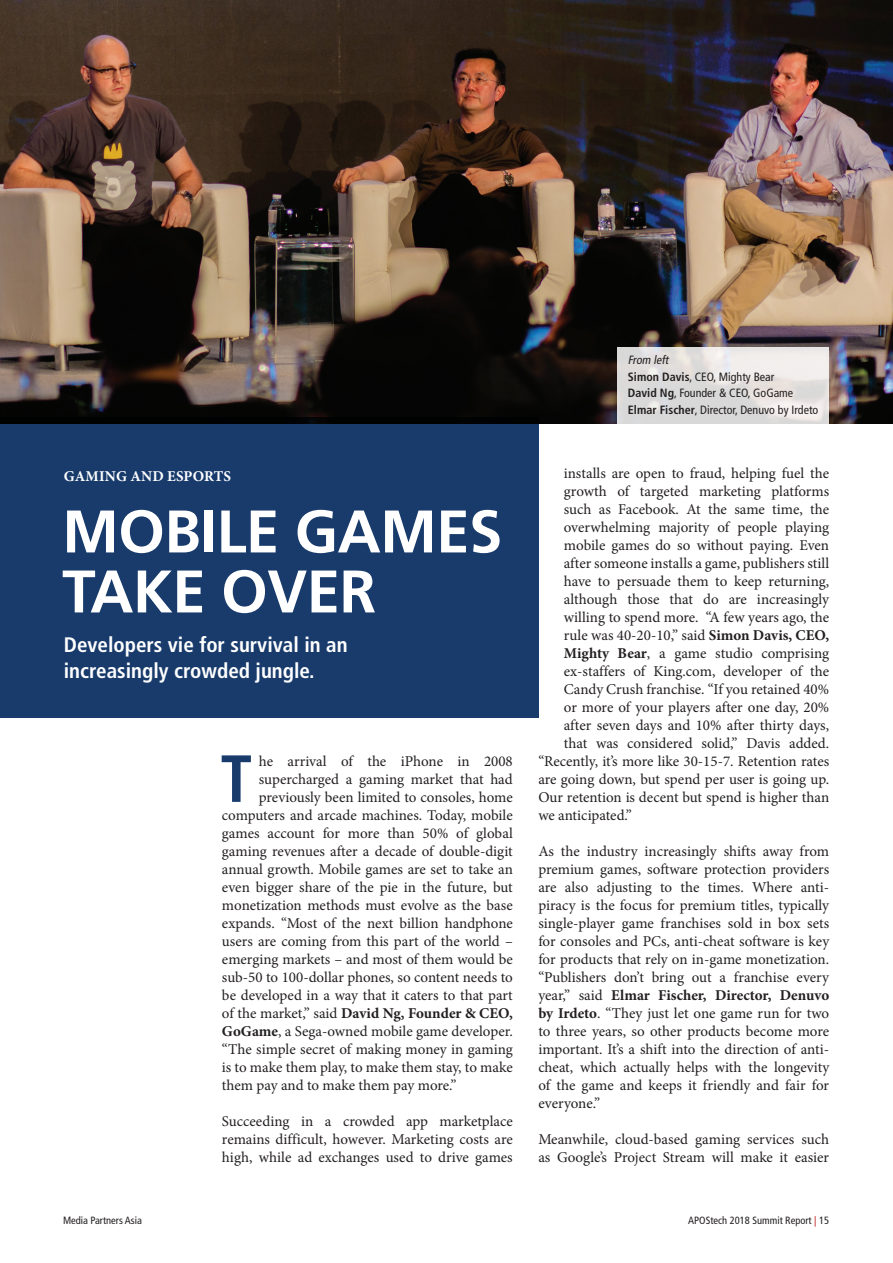
<style>
.page{position:relative;width:893px;height:1263px;background:#fff}
.page>*{position:absolute;margin:0;border:0;box-sizing:border-box;transform-origin:0 0}
.t1{font:700 condensed 66.6px "Frutiger LT Std";color:#183b6c}
.t2{font:700 60px/60px "Frutiger LT Std";letter-spacing:-.01em;color:#fff}
.t3{font:700 condensed 21px/25.5px "Frutiger LT Std";color:#fff}
.t4{font:15px/18px "Minion Pro";letter-spacing:-.005em;color:#231f20;text-align:justify}
.t5{font:700 15px "Minion Pro";color:#231f20}
.t6{font:700 15px "Minion Pro";letter-spacing:.01em;color:#fff}
.t7{font:condensed 12px/16.5px "Frutiger LT Std";color:#231f20}
.t8{font:condensed 10.5px "Frutiger LT Std";color:#231f20}
.s1{font-weight:400}
.s2{font-weight:700}
.s3{font-style:italic}
.s4{color:#be1e23}
</style>
<div class="page">
<img style="left:0;top:0;width:893px;height:424px">
<div style="left:0;top:417px;width:538px;height:301px;background:#183b6c"></div>
<svg style="left:617px;top:347px;width:212px;height:77px;background:#e3e0df"></svg>
<p class="t6" style="left:64px;top:466px;width:169px">GAMING AND ESPORTS</p>
<h2 class="t2" style="left:62px;top:502px;width:442px">MOBILE GAMES<br>TAKE OVER</h2>
<h3 class="t3" style="left:64px;top:632px;width:285px">Developers vie for survival in an increasingly crowded jungle.</h3>
<p class="t4" style="left:259px;top:752px;width:255px">he arrival of the iPhone in 2008</p>
<p class="t4" style="left:259px;top:770px;width:255px">supercharged a gaming market that had</p>
<p class="t4" style="left:259px;top:788px;width:255px">previously been limited to consoles, home</p>
<p class="t4" style="left:222px;top:806px;width:292px">computers and arcade machines. Today, mobile</p>
<p class="t4" style="left:222px;top:824px;width:292px">games account for more than 50% of global</p>
<p class="t4" style="left:222px;top:842px;width:292px">gaming revenues after a decade of double-digit</p>
<p class="t4" style="left:222px;top:860px;width:292px">annual growth. Mobile games are set to take an</p>
<p class="t4" style="left:222px;top:878px;width:292px">even bigger share of the pie in the future, but</p>
<p class="t4" style="left:222px;top:896px;width:292px">monetization methods must evolve as the base</p>
<p class="t4" style="left:222px;top:914px;width:292px">expands. “Most of the next billion handphone</p>
<p class="t4" style="left:222px;top:932px;width:292px">users are coming from this part of the world –</p>
<p class="t4" style="left:222px;top:950px;width:292px">emerging markets – and most of them would be</p>
<p class="t4" style="left:222px;top:968px;width:292px">sub-50 to 100-dollar phones, so content needs to</p>
<p class="t4" style="left:222px;top:986px;width:292px">be developed in a way that it caters to that part</p>
<p class="t5" style="left:222px;top:1002px;width:292px"><span class="s1">of the market,” said</span> David Ng, Founder &amp; CEO,</p>
<p class="t4" style="left:222px;top:1022px;width:292px"><span class="s2">GoGame</span>, a Sega-owned mobile game developer.</p>
<p class="t4" style="left:222px;top:1040px;width:292px">“The simple secret of making money in gaming</p>
<p class="t4" style="left:222px;top:1058px;width:292px">is to make them play, to make them stay, to make</p>
<p class="t4" style="left:222px;top:1076px;width:236px">them pay and to make them pay more.”</p>
<p class="t4" style="left:222px;top:1112px;width:292px">Succeeding in a crowded app marketplace remains difficult, however. Marketing costs are high, while ad exchanges used to drive games</p>
<h1 class="t1" style="left:220px;top:739px;width:34px">T</h1>
<p class="t7" style="left:628px;top:352px;width:192px"><span class="s3">From left<br></span><span class="s2">Simon Davis</span>, CEO, Mighty Bear<br><span class="s2">David Ng</span>, Founder &amp; CEO, GoGame<br><span class="s2">Elmar Fischer</span>, Director, Denuvo by Irdeto</p>
<p class="t4" style="left:564px;top:464px;width:267px">installs are open to fraud, helping fuel the</p>
<p class="t4" style="left:564px;top:482px;width:267px">growth of targeted marketing platforms</p>
<p class="t4" style="left:564px;top:500px;width:267px">such as Facebook. At the same time, the</p>
<p class="t4" style="left:564px;top:518px;width:267px">overwhelming majority of people playing</p>
<p class="t4" style="left:564px;top:536px;width:267px">mobile games do so without paying. Even</p>
<p class="t4" style="left:564px;top:554px;width:267px">after someone installs a game, publishers still</p>
<p class="t4" style="left:564px;top:572px;width:267px">have to persuade them to keep returning,</p>
<p class="t4" style="left:564px;top:590px;width:267px">although those that do are increasingly</p>
<p class="t4" style="left:564px;top:608px;width:267px">willing to spend more. “A few years ago, the</p>
<p class="t4" style="left:564px;top:626px;width:267px">rule was 40-20-10,” said <span class="s2">Simon Davis, CEO,</span></p>
<p class="t4" style="left:564px;top:644px;width:267px"><span class="s2">Mighty Bear</span>, a game studio comprising</p>
<p class="t4" style="left:564px;top:662px;width:267px">ex-staffers of King.com, developer of the</p>
<p class="t4" style="left:564px;top:680px;width:267px">Candy Crush franchise. “If you retained 40%</p>
<p class="t4" style="left:564px;top:698px;width:267px">or more of your players after one day, 20%</p>
<p class="t4" style="left:564px;top:716px;width:267px">after seven days and 10% after thirty days,</p>
<p class="t4" style="left:564px;top:734px;width:267px">that was considered solid,” Davis added.</p>
<p class="t4" style="left:538px;top:752px;width:292px">“Recently, it’s more like 30-15-7. Retention rates</p>
<p class="t4" style="left:538px;top:770px;width:292px">are going down, but spend per user is going up.</p>
<p class="t4" style="left:538px;top:788px;width:292px">Our retention is decent but spend is higher than</p>
<p class="t4" style="left:538px;top:806px;width:95px">we anticipated.”</p>
<p class="t4" style="left:538px;top:842px;width:292px">As the industry increasingly shifts away from premium games, software protection providers are also adjusting to the times. Where anti&shy;piracy is the focus for premium titles, typically single-player game franchises sold in box sets for consoles and PCs, anti-cheat software is key for products that rely on in-game monetization. “Publishers don’t bring out a franchise every year,” said <span class="s2">Elmar Fischer, Director, Denuvo by Irdeto</span>. “They just let one game run for two to three years, so other products become more important. It’s a shift into the direction of anti&shy;cheat, which actually helps with the longevity of the game and keeps it friendly and fair for everyone.”</p>
<p class="t4" style="left:538px;top:1130px;width:292px">Meanwhile, cloud-based gaming services such as Google’s Project Stream will make it easier</p>
<p class="t8" style="left:63px;top:1214px;width:80px">Media Partners Asia</p>
<p class="t8" style="left:688px;top:1214px;width:143px">APOStech 2018 Summit Report <span class="s4">|</span> 15</p>
</div>
